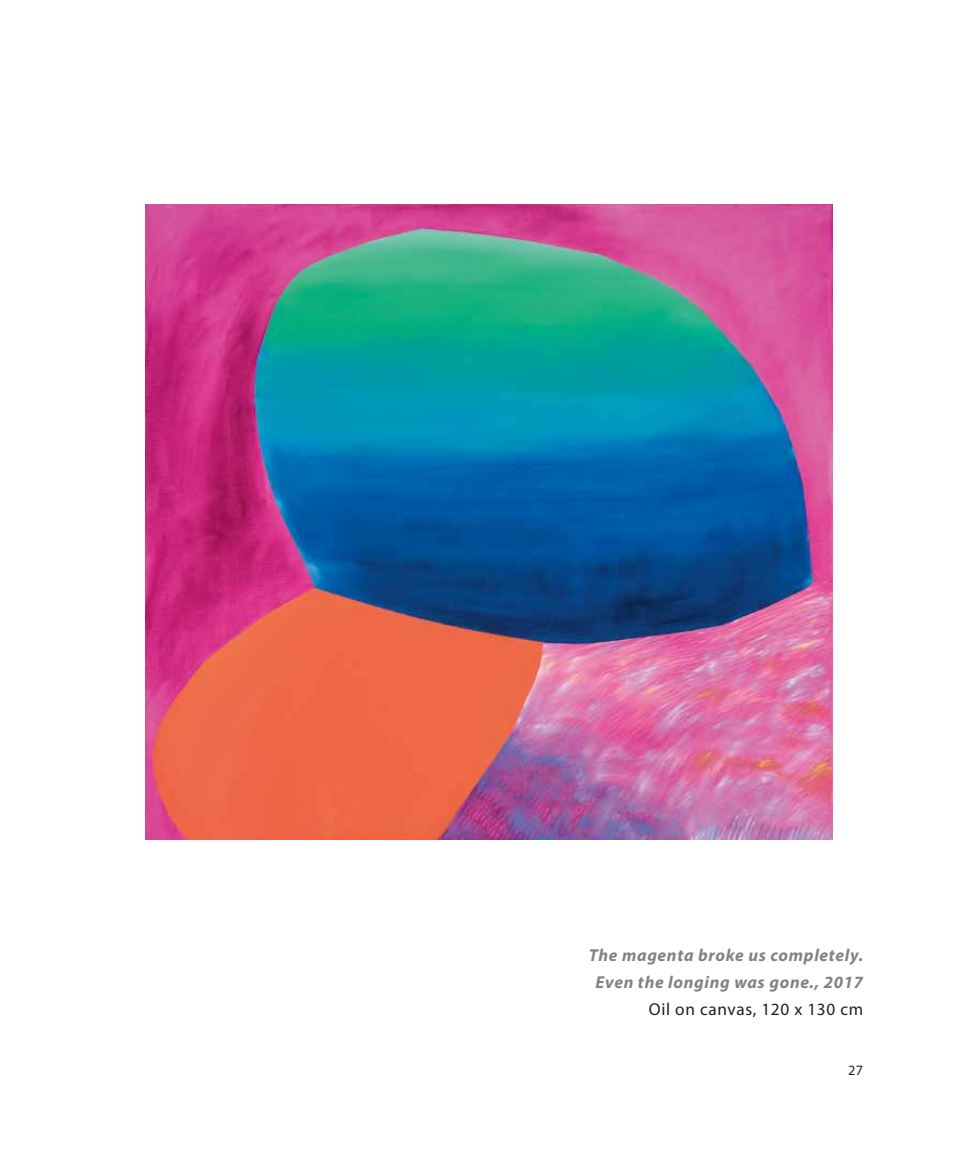
<style>
.page{position:relative;width:978px;height:1149px;background:#fff}
.page>*{position:absolute;margin:0;border:0;box-sizing:border-box;transform-origin:0 0}
.t1{font:italic 700 17.25px/27px "Myriad Pro";letter-spacing:.04em;color:#808285;text-align:center}
.t2{font:17.25px "Myriad Pro";letter-spacing:.04em;color:#231f20}
.t3{font:14.25px "Myriad Pro";color:#231f20}
</style>
<div class="page">
<img style="left:146px;top:204px;width:686px;height:634px">
<p class="t1" style="left:589px;top:940px;width:276px">The magenta broke us completely.<br>Even the longing was gone., 2017</p>
<p class="t2" style="left:649px;top:998px;width:216px">Oil on canvas, 120 x 130 cm</p>
<p class="t3" style="left:848px;top:1060px;width:17px">27</p>
</div>
